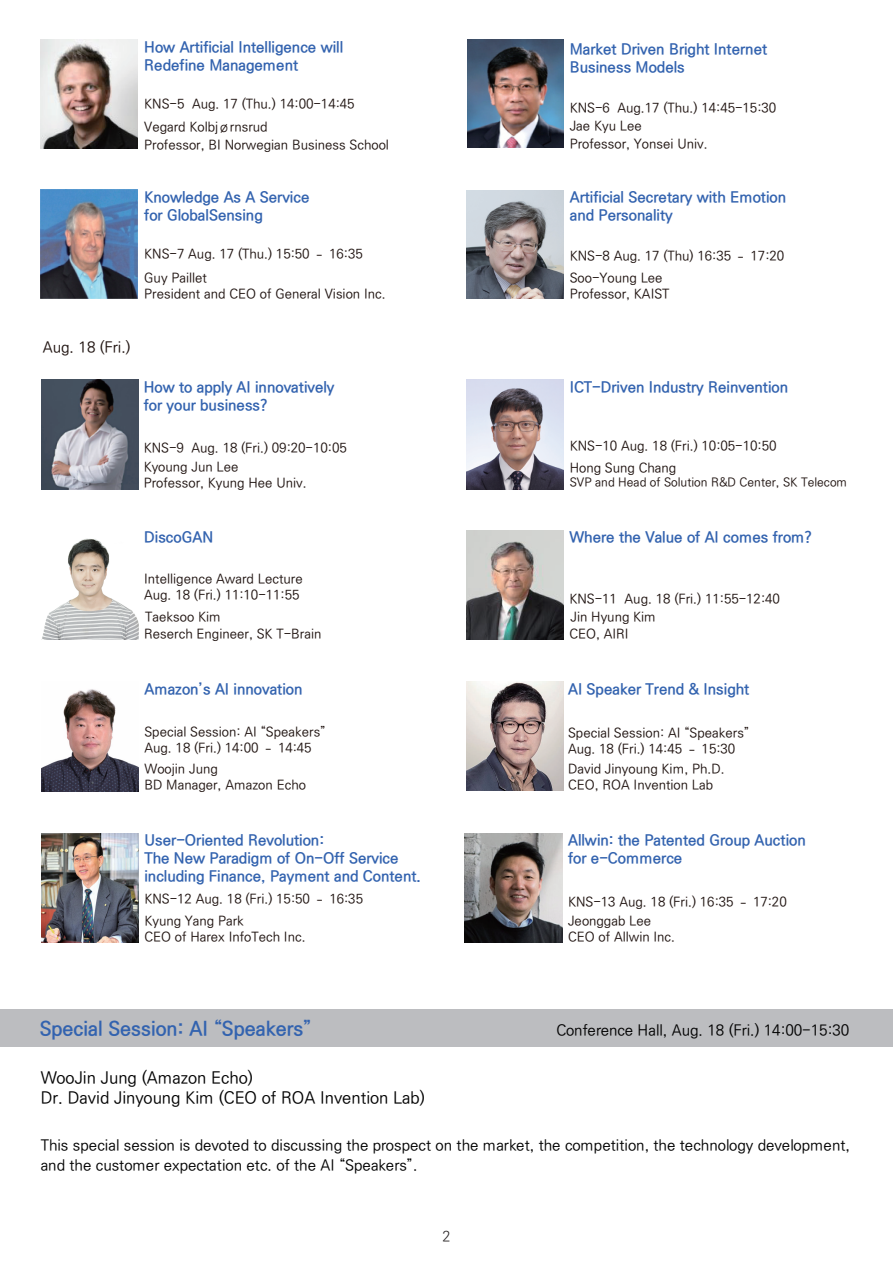
<style>
.page{position:relative;width:893px;height:1263px;background:#fff}
.page>*{position:absolute;margin:0;border:0;box-sizing:border-box;transform-origin:0 0}
.t1{font:19.65px "Ko Pub Dotum PB";color:#3363af}
.t2{font:16.5px/19.5px "Ko Pub Dotum PM";color:#030303}
.t3{font:15px/18px "Ko Pub Dotum PB";color:#3363af}
.t4{font:15px/19.5px "Ko Pub Dotum PM";color:#030303}
.t5{font:15px "Ko Pub Dotum PM";color:#211512}
.t6{font:14.25px "Ko Pub Dotum PL";color:#231f20}
.t7{font:13.05px/15.8px "Ko Pub Dotum PM";color:#211512}
.t8{font:12px "Ko Pub Dotum PM";color:#211512}
</style>
<div class="page">
<div style="left:0;top:1009px;width:893px;height:38px;background:#bcbdc0"></div>
<img style="left:467px;top:39px;width:96px;height:109px">
<img style="left:40px;top:40px;width:97px;height:109px">
<img style="left:41px;top:380px;width:97px;height:109px">
<img style="left:467px;top:530px;width:97px;height:110px">
<img style="left:40px;top:190px;width:98px;height:109px">
<img style="left:467px;top:190px;width:96px;height:108px">
<img style="left:467px;top:380px;width:97px;height:109px">
<img style="left:41px;top:833px;width:98px;height:109px">
<img style="left:464px;top:833px;width:98px;height:109px">
<img style="left:42px;top:689px;width:96px;height:102px">
<img style="left:467px;top:682px;width:97px;height:108px">
<img style="left:42px;top:538px;width:96px;height:101px">
<p class="t3" style="left:144px;top:39px;width:200px">How Artificial Intelligence will<br>Redefine Management</p>
<p class="t7" style="left:144px;top:97px;width:212px">KNS-5 Aug. 17 (Thu.) 14:00-14:45</p>
<p class="t7" style="left:144px;top:119px;width:125px">Vegard Kolbjørnsrud</p>
<p class="t7" style="left:144px;top:137px;width:246px">Professor, BI Norwegian Business School</p>
<p class="t3" style="left:144px;top:189px;width:167px">Knowledge As A Service for GlobalSensing</p>
<p class="t7" style="left:144px;top:247px;width:220px">KNS-7 Aug. 17 (Thu.) 15:50 – 16:35</p>
<p class="t7" style="left:144px;top:271px;width:243px">Guy Paillet<br>President and CEO of General Vision Inc.</p>
<p class="t5" style="left:43px;top:340px;width:89px">Aug. 18 (Fri.)</p>
<p class="t3" style="left:144px;top:379px;width:192px">How to apply AI innovatively for your business?</p>
<p class="t7" style="left:144px;top:439px;width:205px;line-height:19.2px">KNS-9 Aug. 18 (Fri.) 09:20-10:05<br>Kyoung Jun Lee</p>
<p class="t7" style="left:144px;top:475px;width:165px">Professor, Kyung Hee Univ.</p>
<p class="t3" style="left:144px;top:529px;width:70px">DiscoGAN</p>
<p class="t7" style="left:144px;top:572px;width:160px">Intelligence Award Lecture<br>Aug. 18 (Fri.) 11:10-11:55</p>
<p class="t7" style="left:144px;top:608px;width:179px;line-height:17.1px">Taeksoo Kim<br>Reserch Engineer, SK T-Brain</p>
<p class="t3" style="left:570px;top:41px;width:199px">Market Driven Bright Internet<br>Business Models</p>
<p class="t7" style="left:570px;top:100px;width:208px">KNS-6 Aug.17 (Thu.) 14:45-15:30</p>
<p class="t7" style="left:570px;top:117px;width:140px;line-height:17.9px">Jae Kyu Lee<br>Professor, Yonsei Univ.</p>
<p class="t3" style="left:570px;top:189px;width:218px">Artificial Secretary with Emotion and Personality</p>
<p class="t7" style="left:570px;top:249px;width:216px">KNS-8 Aug. 17 (Thu) 16:35 – 17:20</p>
<p class="t7" style="left:570px;top:271px;width:101px">Soo-Young Lee<br>Professor, KAIST</p>
<p class="t3" style="left:570px;top:379px;width:220px">ICT-Driven Industry Reinvention</p>
<p class="t7" style="left:570px;top:438px;width:208px">KNS-10 Aug. 18 (Fri.) 10:05-10:50</p>
<p class="t7" style="left:570px;top:460px;width:108px">Hong Sung Chang</p>
<p class="t8" style="left:570px;top:476px;width:279px">SVP and Head of Solution R&amp;D Center, SK Telecom</p>
<p class="t3" style="left:569px;top:529px;width:244px">Where the Value of AI comes from?</p>
<p class="t7" style="left:569px;top:590px;width:212px;line-height:17.4px">KNS-11 Aug. 18 (Fri.) 11:55-12:40<br>Jin Hyung Kim<br>CEO, AIRI</p>
<p class="t3" style="left:144px;top:680px;width:160px">Amazon’s AI innovation</p>
<p class="t7" style="left:144px;top:725px;width:183px">Special Session: AI “Speakers”<br>Aug. 18 (Fri.) 14:00 – 14:45</p>
<p class="t7" style="left:568px;top:725px;width:183px">Special Session: AI “Speakers”<br>Aug. 18 (Fri.) 14:45 – 15:30</p>
<p class="t7" style="left:568px;top:762px;width:158px">David Jinyoung Kim, Ph.D.<br>CEO, ROA Invention Lab</p>
<p class="t3" style="left:568px;top:680px;width:183px">AI Speaker Trend &amp; Insight</p>
<p class="t7" style="left:144px;top:762px;width:163px">Woojin Jung<br>BD Manager, Amazon Echo</p>
<p class="t3" style="left:568px;top:832px;width:239px">Allwin: the Patented Group Auction for e-Commerce</p>
<p class="t3" style="left:144px;top:832px;width:278px">User-Oriented Revolution:<br>The New Paradigm of On-Off Service including Finance, Payment and Content.</p>
<p class="t7" style="left:144px;top:891px;width:220px">KNS-12 Aug. 18 (Fri.) 15:50 – 16:35</p>
<p class="t7" style="left:568px;top:892px;width:220px;line-height:19.4px">KNS-13 Aug. 18 (Fri.) 16:35 – 17:20<br>Jeonggab Lee</p>
<p class="t7" style="left:568px;top:929px;width:109px">CEO of Allwin Inc.</p>
<p class="t7" style="left:144px;top:913px;width:163px">Kyung Yang Park<br>CEO of Harex InfoTech Inc.</p>
<h1 class="t1" style="left:40px;top:1019px;width:273px">Special Session: AI “Speakers”</h1>
<p class="t4" style="left:556px;top:1021px;width:294px">Conference Hall, Aug. 18 (Fri.) 14:00-15:30</p>
<p class="t2" style="left:41px;top:1069px;width:386px">WooJin Jung (Amazon Echo)<br>Dr. David Jinyoung Kim (CEO of ROA Invention Lab)</p>
<p class="t4" style="left:41px;top:1136px;width:811px">This special session is devoted to discussing the prospect on the market, the competition, the technology development, and the customer expectation etc. of the AI “Speakers”.</p>
<p class="t6" style="left:442px;top:1230px;width:10px">2</p>
</div>
